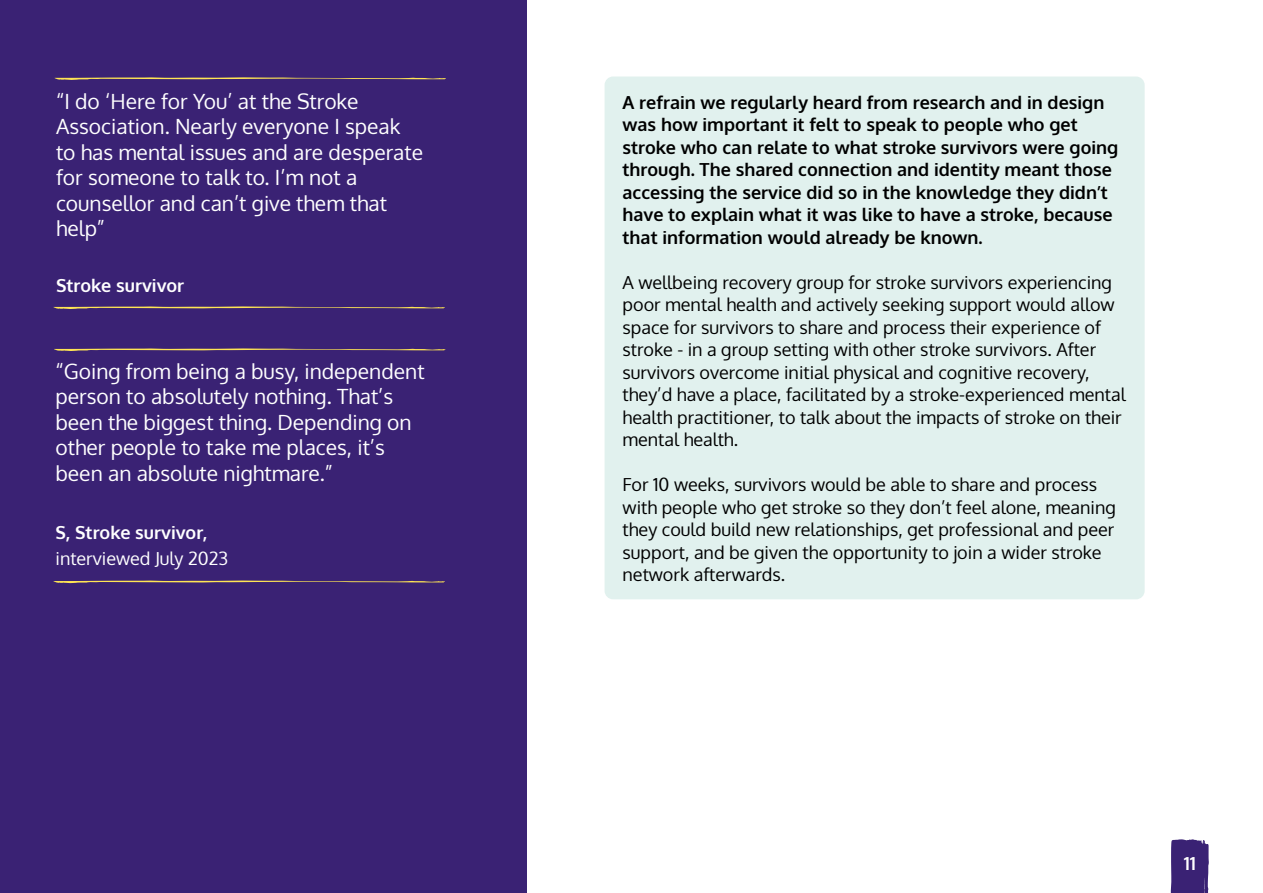
<style>
.page{position:relative;width:1263px;height:893px;background:#fff}
.page>*{position:absolute;margin:0;border:0;box-sizing:border-box;transform-origin:0 0}
.t1{font:21px/25.5px "Oxygen";color:#fff}
.t2{font:18px/22.5px "Oxygen";color:#000}
.t3{font:700 18px/22.5px "Oxygen";color:#000}
.t4{font:700 18px "Oxygen";color:#fff}
.t5{font:18px "Oxygen";color:#fff}
</style>
<div class="page">
<svg style="left:1170px;top:839px;width:39px;height:54px;background:#48327e"></svg>
<div style="left:0;top:0;width:526px;height:893px;background:#3a2274"></div>
<svg style="left:55px;top:77px;width:391px;height:3px"></svg>
<div style="left:605px;top:77px;width:540px;height:522px;background:#e1f1ee;border-radius:9px"></div>
<svg style="left:53px;top:306px;width:392px;height:3px"></svg>
<svg style="left:54px;top:348px;width:392px;height:3px"></svg>
<svg style="left:53px;top:580px;width:392px;height:3px"></svg>
<p class="t1" style="left:56px;top:89px;width:368px">“I do ‘Here for You’ at the Stroke<br>Association. Nearly everyone I speak to has mental issues and are desperate for someone to talk to. I’m not a counsellor and can’t give them that help”</p>
<p class="t4" style="left:56px;top:274px;width:130px">Stroke survivor</p>
<p class="t1" style="left:56px;top:359px;width:371px">“Going from being a busy, independent person to absolutely nothing. That’s been the biggest thing. Depending on other people to take me places, it’s been an absolute nightmare.”</p>
<p class="t4" style="left:56px;top:521px;width:153px">S, Stroke survivor,</p>
<p class="t5" style="left:56px;top:546px;width:174px">interviewed July 2023</p>
<p class="t3" style="left:622px;top:92px;width:497px">A refrain we regularly heard from research and in design was how important it felt to speak to people who get stroke who can relate to what stroke survivors were going through. The shared connection and identity meant those accessing the service did so in the knowledge they didn’t have to explain what it was like to have a stroke, because that information would already be known.</p>
<p class="t2" style="left:622px;top:271px;width:505px">A wellbeing recovery group for stroke survivors experiencing poor mental health and actively seeking support would allow space for survivors to share and process their experience of stroke - in a group setting with other stroke survivors. After survivors overcome initial physical and cognitive recovery, they’d have a place, facilitated by a stroke-experienced mental health practitioner, to talk about the impacts of stroke on their mental health.</p>
<p class="t2" style="left:622px;top:474px;width:495px">For 10 weeks, survivors would be able to share and process with people who get stroke so they don’t feel alone, meaning they could build new relationships, get professional and peer support, and be given the opportunity to join a wider stroke network afterwards.</p>
<p class="t4" style="left:1184px;top:852px;width:14px">11</p>
</div>
